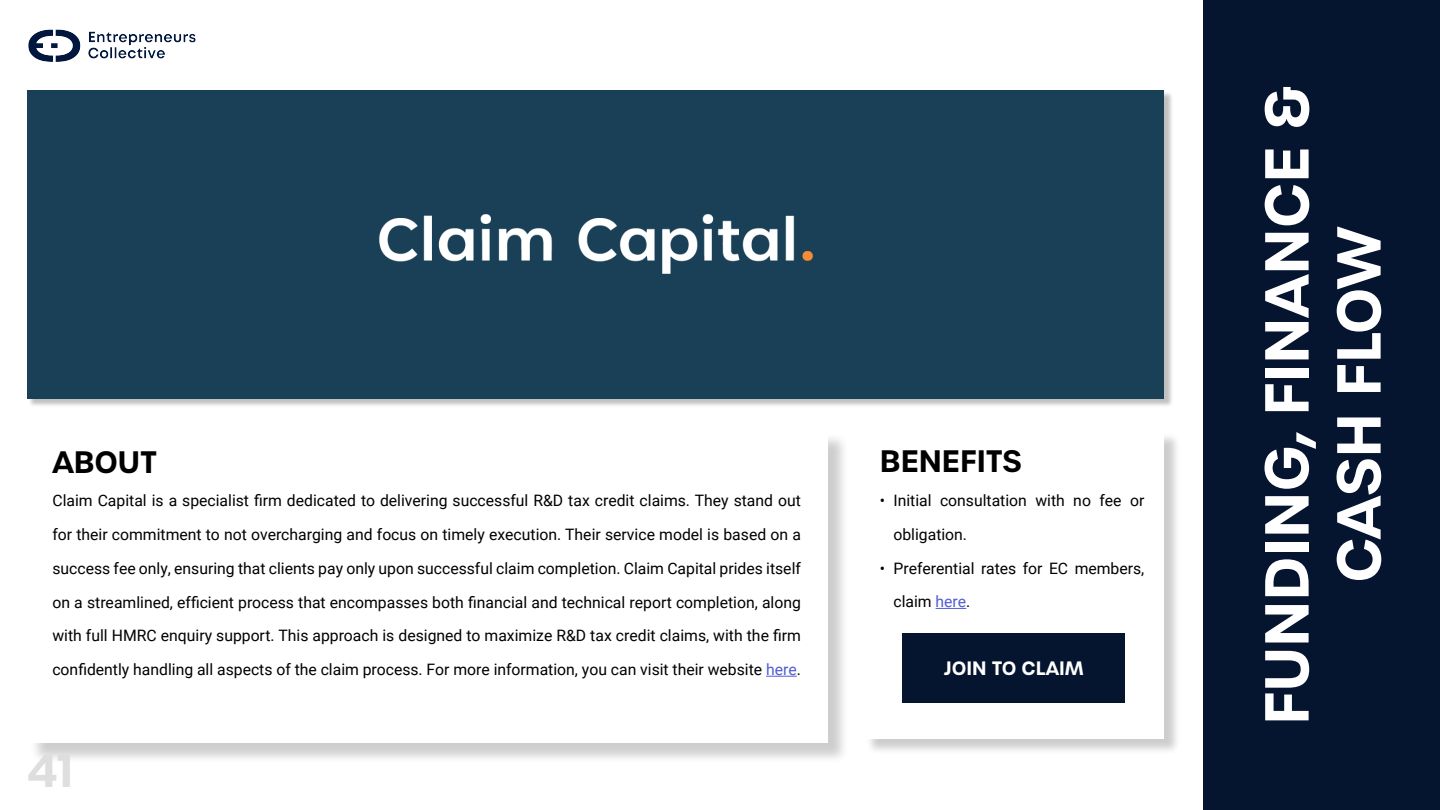
<style>
.page{position:relative;width:1440px;height:810px;background:#fff}
.page>*{position:absolute;margin:0;border:0;box-sizing:border-box;transform-origin:0 0}
.Section_Title{font:600 60px/72px "Urbane";color:#fff;text-align:center}
.t1{font:600 45px "Urbane";color:#dedede}
.t2{font:600 30px "Urbane";color:#000}
.Section_Title-2{font:600 18.75px "Urbane";color:#fff}
.t3{font:15.75px/33.8px "Roboto";color:#000}
.s1{color:#4f5cd6}
</style>
<div class="page">
<div style="left:28px;top:91px;width:1145px;height:317px;background:#000;opacity:.25"></div>
<div style="left:27px;top:90px;width:1137px;height:308px;background:#194056"></div>
<div style="left:866px;top:432px;width:315px;height:323px;background:#000;opacity:.2"></div>
<div style="left:864px;top:430px;width:300px;height:308px;background:#fff"></div>
<hr style="left:936px;top:608px;width:30px;height:1px;background:#4f5cd6">
<div style="left:30px;top:432px;width:819px;height:332px;background:#000;opacity:.2"></div>
<div style="left:27px;top:430px;width:801px;height:313px;background:#fff"></div>
<hr style="left:766px;top:676px;width:31px;height:1px;background:#4f5cd6">
<div style="left:1204px;top:0;width:236px;height:810px;background:#05142f"></div>
<img style="left:28px;top:29px;width:168px;height:33px">
<img style="left:379px;top:214px;width:435px;height:60px">
<div style="left:903px;top:633px;width:222px;height:70px;background:#05142f"></div>
<p class="t2" style="left:52px;top:441px;width:106px">ABOUT</p>
<p class="t3" style="left:52px;top:483px;width:750px;text-align:justify">Claim Capital is a specialist firm dedicated to delivering successful R&amp;D tax credit claims. They stand out for their commitment to not overcharging and focus on timely execution. Their service model is based on a success fee only, ensuring that clients pay only upon successful claim completion. Claim Capital prides itself on a streamlined, efficient process that encompasses both financial and technical report completion, along with full HMRC enquiry support. This approach is designed to maximize R&amp;D tax credit claims, with the firm confidently handling all aspects of the claim process. For more information, you can visit their website <span class="s1">here</span>.</p>
<p class="t1" style="left:27px;top:740px;width:48px">41</p>
<p class="t2" style="left:880px;top:441px;width:143px">BENEFITS</p>
<p class="t3" style="left:893px;top:483px;width:252px;text-indent:-14px">• Initial consultation with no fee or obligation.</p>
<p class="t3" style="left:893px;top:550px;width:252px;text-indent:-14px">• Preferential rates for EC members, claim <span class="s1">here</span>.</p>
<p class="Section_Title-2" style="left:944px;top:656px;width:141px">JOIN TO CLAIM</p>
<p class="Section_Title" style="left:1251px;top:725px;width:641px;rotate:-90deg">FUNDING, FINANCE &amp;<br>CASH FLOW</p>
</div>
